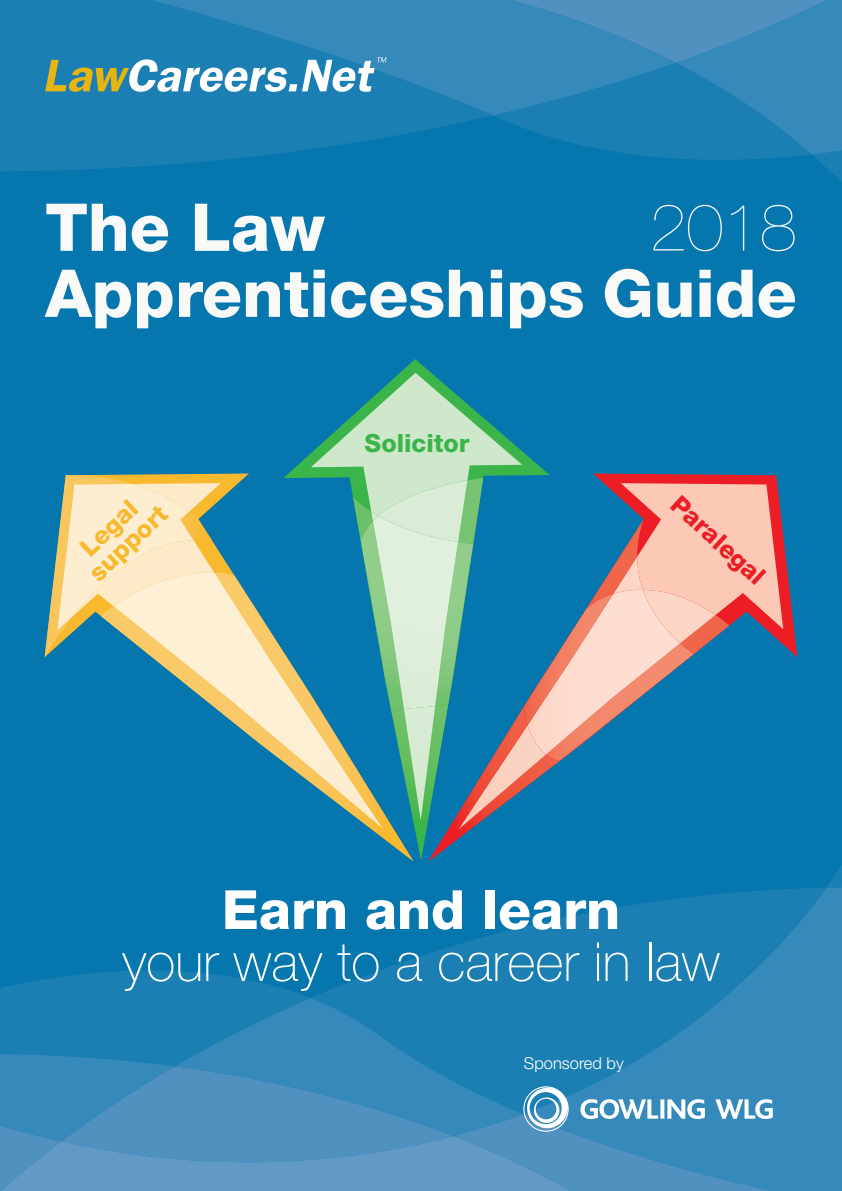
<style>
.page{position:relative;width:842px;height:1191px;background:#0677ae}
.page>*{position:absolute;margin:0;border:0;box-sizing:border-box;transform-origin:0 0}
.t1{font:800 66px/66px "Helvetica Neue";color:#f9f9f8}
.t2{font:200 66px "Helvetica Neue";color:#f9f9f8}
.t3{font:100 54px/52px "Helvetica Neue";color:#fff;text-align:center}
.t4{font:800 25px/24px "Helvetica Neue";color:#f8b92e;text-align:center}
.t5{font:800 25px "Helvetica Neue";color:#ec1d25}
.t6{font:800 25px "Helvetica Neue";color:#3bb54a}
.t7{font:300 16.6px "Helvetica Neue";color:#fff}
.s1{font-weight:800}
</style>
<div class="page">
<svg style="left:382px;top:927px;width:141px;height:43px;fill:#1c7fb4"></svg>
<svg style="left:0;top:0;width:432px;height:171px;fill:#1c7fb4"></svg>
<svg style="left:88px;top:0;width:344px;height:115px;background:#2682b6"></svg>
<svg style="left:432px;top:0;width:410px;height:182px"></svg>
<svg style="left:827px;top:865px;width:15px;height:22px"></svg>
<svg style="left:523px;top:887px;width:319px;height:83px;fill:#1c7fb4"></svg>
<svg style="left:289px;top:359px;width:258px;height:114px"></svg>
<svg style="left:467px;top:473px;width:330px;height:184px"></svg>
<img style="left:429px;top:654px;width:131px;height:207px">
<img style="left:694px;top:629px;width:35px;height:28px">
<svg style="left:96px;top:473px;width:265px;height:99px"></svg>
<img style="left:370px;top:710px;width:43px;height:151px">
<img style="left:353px;top:521px;width:8px;height:20px">
<img style="left:361px;top:521px;width:43px;height:189px">
<img style="left:458px;top:542px;width:15px;height:164px">
<img style="left:404px;top:709px;width:31px;height:111px">
<img style="left:458px;top:521px;width:9px;height:21px">
<svg style="left:311px;top:373px;width:211px;height:148px"></svg>
<img style="left:373px;top:516px;width:85px;height:193px">
<img style="left:546px;top:643px;width:148px;height:118px">
<img style="left:586px;top:519px;width:35px;height:71px">
<img style="left:524px;top:594px;width:4px;height:131px">
<img style="left:459px;top:725px;width:87px;height:104px">
<svg style="left:621px;top:483px;width:162px;height:146px;background:#eaa89c"></svg>
<img style="left:680px;top:590px;width:35px;height:53px">
<img style="left:613px;top:557px;width:30px;height:33px">
<img style="left:528px;top:590px;width:152px;height:164px">
<img style="left:45px;top:475px;width:88px;height:182px">
<img style="left:194px;top:512px;width:19px;height:28px">
<svg style="left:194px;top:540px;width:20px;height:32px"></svg>
<img style="left:113px;top:572px;width:270px;height:256px">
<svg style="left:133px;top:483px;width:88px;height:29px"></svg>
<img style="left:57px;top:484px;width:137px;height:146px">
<svg style="left:45px;top:57px;width:342px;height:35px;background:#70a9ba"></svg>
<svg style="left:0;top:970px;width:842px;height:221px;background:#398abb"></svg>
<p class="t1" style="left:45px;top:194px;width:753px">The Law<br>Apprenticeships Guide</p>
<p class="t2" style="left:650px;top:189px;width:148px">2018</p>
<p class="t4" style="left:68px;top:549px;width:99px;rotate:-43deg">Legal support</p>
<p class="t6" style="left:365px;top:428px;width:106px">Solicitor</p>
<p class="t5" style="left:685px;top:489px;width:119px;rotate:43deg">Paralegal</p>
<p class="t3" style="left:122px;top:883px;width:599px"><span class="s1">Earn and learn<br></span>your way to a career in law</p>
<p class="t7" style="left:524px;top:1052px;width:101px">Sponsored by</p>
</div>
